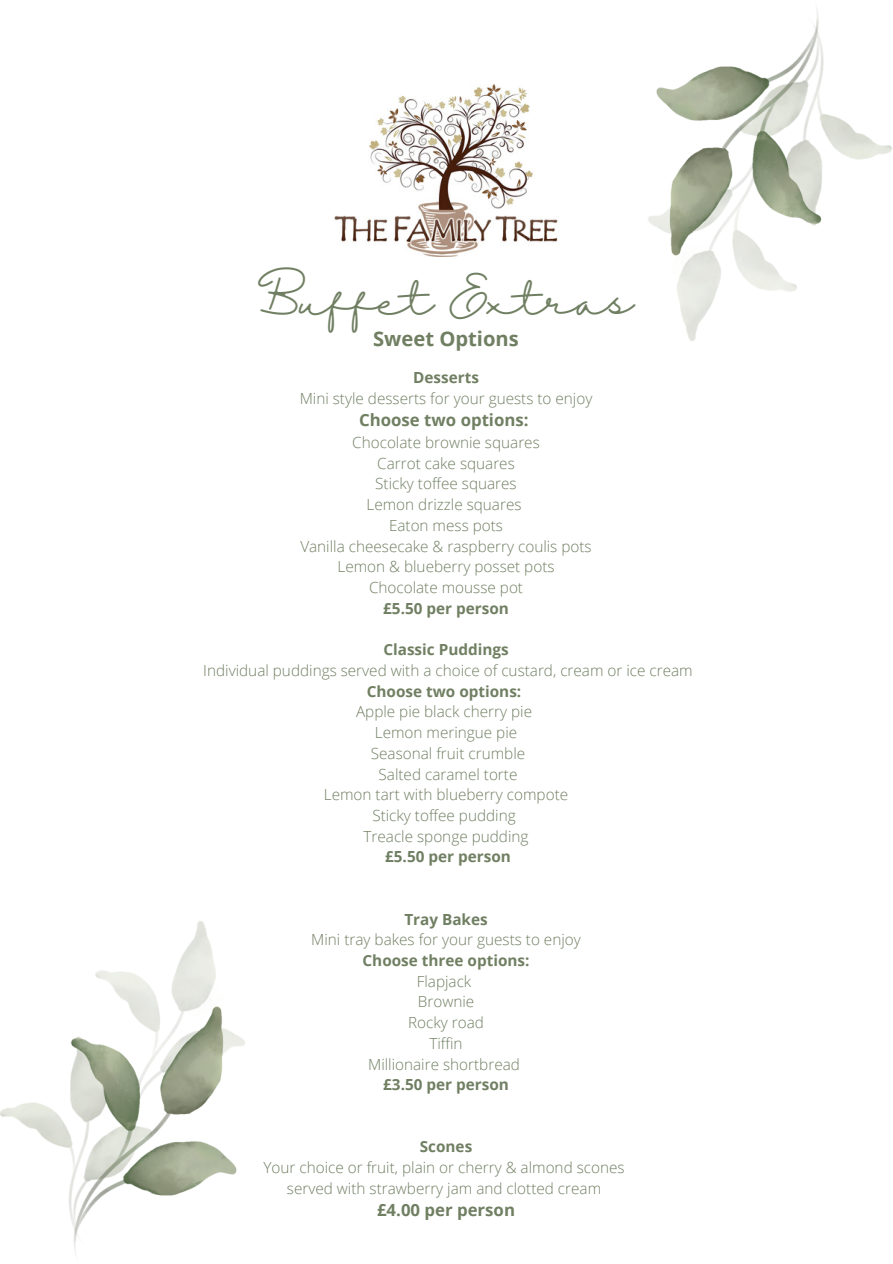
<style>
.page{position:relative;width:893px;height:1264px;background:#fff}
.page>*{position:absolute;margin:0;border:0;box-sizing:border-box;transform-origin:0 0}
.t1{font:37.95px "Halimun";color:#707f62}
.t2{font:700 20.1px "Open Sans";color:#707f62}
.t3{font:700 16.8px "Open Sans";color:#707f62}
.t4{font:300 15.3px/20.7px "Open Sans";color:#707f62;text-align:center}
.t5{font:700 15.3px "Open Sans";color:#707f62}
</style>
<div class="page">
<img style="left:648px;top:8px;width:244px;height:333px">
<img style="left:0;top:921px;width:245px;height:332px">
<img style="left:334px;top:85px;width:224px;height:172px">
<h1 class="t1" style="left:258px;top:279px;width:376px">Buffet Extras</h1>
<h2 class="t2" style="left:373px;top:325px;width:147px">Sweet Options</h2>
<p class="t5" style="left:413px;top:367px;width:67px">Desserts</p>
<p class="t4" style="left:300px;top:387px;width:294px">Mini style desserts for your guests to enjoy</p>
<p class="t3" style="left:359px;top:408px;width:171px">Choose two options:</p>
<p class="t4" style="left:300px;top:432px;width:293px">Chocolate brownie squares<br>Carrot cake squares<br>Sticky toffee squares<br>Lemon drizzle squares<br>Eaton mess pots<br>Vanilla cheesecake &amp; raspberry coulis pots<br>Lemon &amp; blueberry posset pots<br>Chocolate mousse pot</p>
<p class="t5" style="left:383px;top:597px;width:127px">£5.50 per person</p>
<p class="t5" style="left:383px;top:639px;width:127px">Classic Puddings</p>
<p class="t4" style="left:203px;top:659px;width:491px">Individual puddings served with a choice of custard, cream or ice cream</p>
<p class="t5" style="left:367px;top:680px;width:156px">Choose two options:</p>
<p class="t4" style="left:324px;top:701px;width:246px">Apple pie black cherry pie<br>Lemon meringue pie<br>Seasonal fruit crumble<br>Salted caramel torte<br>Lemon tart with blueberry compote<br>Sticky toffee pudding<br>Treacle sponge pudding</p>
<p class="t5" style="left:385px;top:846px;width:127px">£5.50 per person</p>
<p class="t5" style="left:404px;top:908px;width:85px">Tray Bakes</p>
<p class="t4" style="left:311px;top:928px;width:271px">Mini tray bakes for your guests to enjoy</p>
<p class="t5" style="left:362px;top:949px;width:168px">Choose three options:</p>
<p class="t4" style="left:368px;top:970px;width:153px">Flapjack<br>Brownie<br>Rocky road<br>Tiffin<br>Millionaire shortbread</p>
<p class="t5" style="left:383px;top:1073px;width:127px">£3.50 per person</p>
<p class="t5" style="left:420px;top:1135px;width:54px">Scones</p>
<p class="t4" style="left:263px;top:1156px;width:362px">Your choice or fruit, plain or cherry &amp; almond scones served with strawberry jam and clotted cream</p>
<p class="t3" style="left:377px;top:1198px;width:139px">£4.00 per person</p>
</div>
